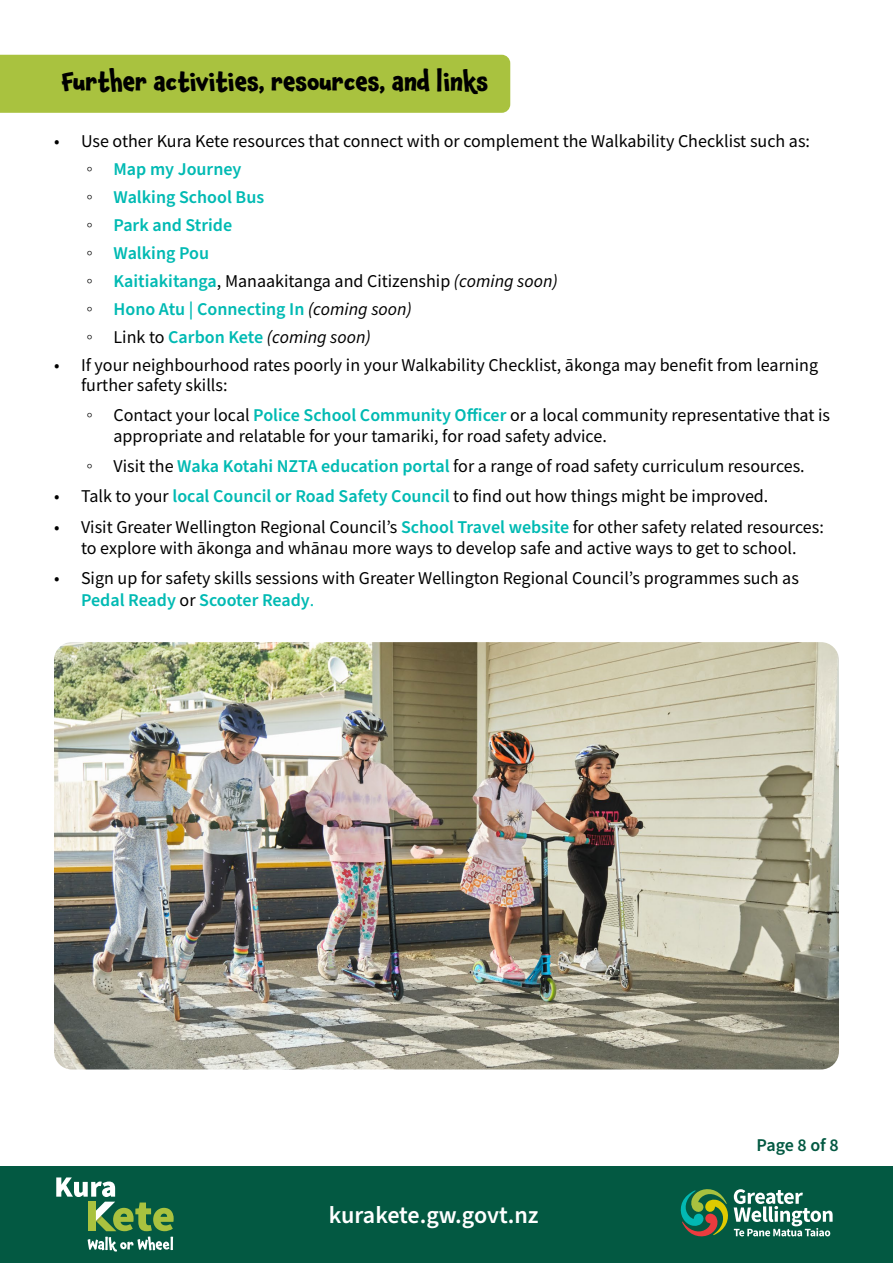
<style>
.page{position:relative;width:893px;height:1263px;background:#fff}
.page>*{position:absolute;margin:0;border:0;box-sizing:border-box;transform-origin:0 0}
.t1{font:700 24px "Chaloops";color:#000}
.t2{font:600 24px "Source Sans Pro";letter-spacing:-.01em;color:#fff}
.t3{font:18px/28px "Source Sans Pro";color:#000}
.t4{font:600 18px "Source Sans Pro";letter-spacing:-.01em;color:#035942}
.s1{font-family:"Calibri"}
.s2{font-weight:600;color:#00bab3}
.s3{font-style:italic}
.s4{color:#00bab3}
</style>
<div class="page">
<div style="left:0;top:55px;width:510px;height:58px;background:#a9c23f"></div>
<img style="left:54px;top:642px;width:785px;height:427px">
<div style="left:0;top:1166px;width:893px;height:97px;background:#035942"></div>
<svg style="left:56px;top:1177px;width:118px;height:75px"></svg>
<svg style="left:680px;top:1189px;width:153px;height:48px"></svg>
<h1 class="t1" style="left:62px;top:62px;width:428px">Further activities, resources, and links</h1>
<p class="t3" style="left:87px;top:127px;width:725px;text-indent:-33px">• Use other Kura Kete resources that connect with or complement the Walkability Checklist such as: <span class="s1">◦</span> <span class="s2">Map my Journey<br></span><span class="s1">◦</span> <span class="s2">Walking School Bus<br></span><span class="s1">◦</span> <span class="s2">Park and Stride<br></span><span class="s1">◦</span> <span class="s2">Walking Pou<br></span><span class="s1">◦</span> <span class="s2">Kaitiakitanga</span>, Manaakitanga and Citizenship <span class="s3">(coming soon)<br></span><span class="s1">◦</span> <span class="s2">Hono Atu | Connecting In</span> <span class="s3">(coming soon)<br></span><span class="s1">◦</span> Link to <span class="s2">Carbon Kete</span> <span class="s3">(coming soon)</span></p>
<p class="t3" style="left:81px;top:355px;width:739px;line-height:19.5px;text-indent:-27px">• If your neighbourhood rates poorly in your Walkability Checklist, ākonga may benefit from learning further safety skills:</p>
<p class="t3" style="left:114px;top:404px;width:718px;line-height:21.6px;text-indent:-27px"><span class="s1">◦</span> Contact your local <span class="s2">Police School Community Officer</span> or a local community representative that is appropriate and relatable for your tamariki, for road safety advice.</p>
<p class="t3" style="left:87px;top:452px;width:720px"><span class="s1">◦</span> Visit the <span class="s2">Waka Kotahi NZTA education portal</span> for a range of road safety curriculum resources.</p>
<p class="t3" style="left:54px;top:482px;width:716px">• Talk to your <span class="s2">local Council or Road Safety Council</span> to find out how things might be improved.</p>
<p class="t3" style="left:54px;top:516px;width:771px;line-height:21.6px;text-align:center">• Visit Greater Wellington Regional Council’s <span class="s2">School Travel website</span> for other safety related resources: to explore with ākonga and whānau more ways to develop safe and active ways to get to school.</p>
<p class="t3" style="left:81px;top:567px;width:719px;line-height:21.6px;text-indent:-27px">• Sign up for safety skills sessions with Greater Wellington Regional Council’s programmes such as<br><span class="s2">Pedal Ready</span> or <span class="s2">Scooter Ready</span><span class="s4">.</span></p>
<h1 class="t2" style="left:329px;top:1198px;width:211px">kurakete.gw.govt.nz</h1>
<p class="t4" style="left:757px;top:1133px;width:84px">Page 8 of 8</p>
</div>
